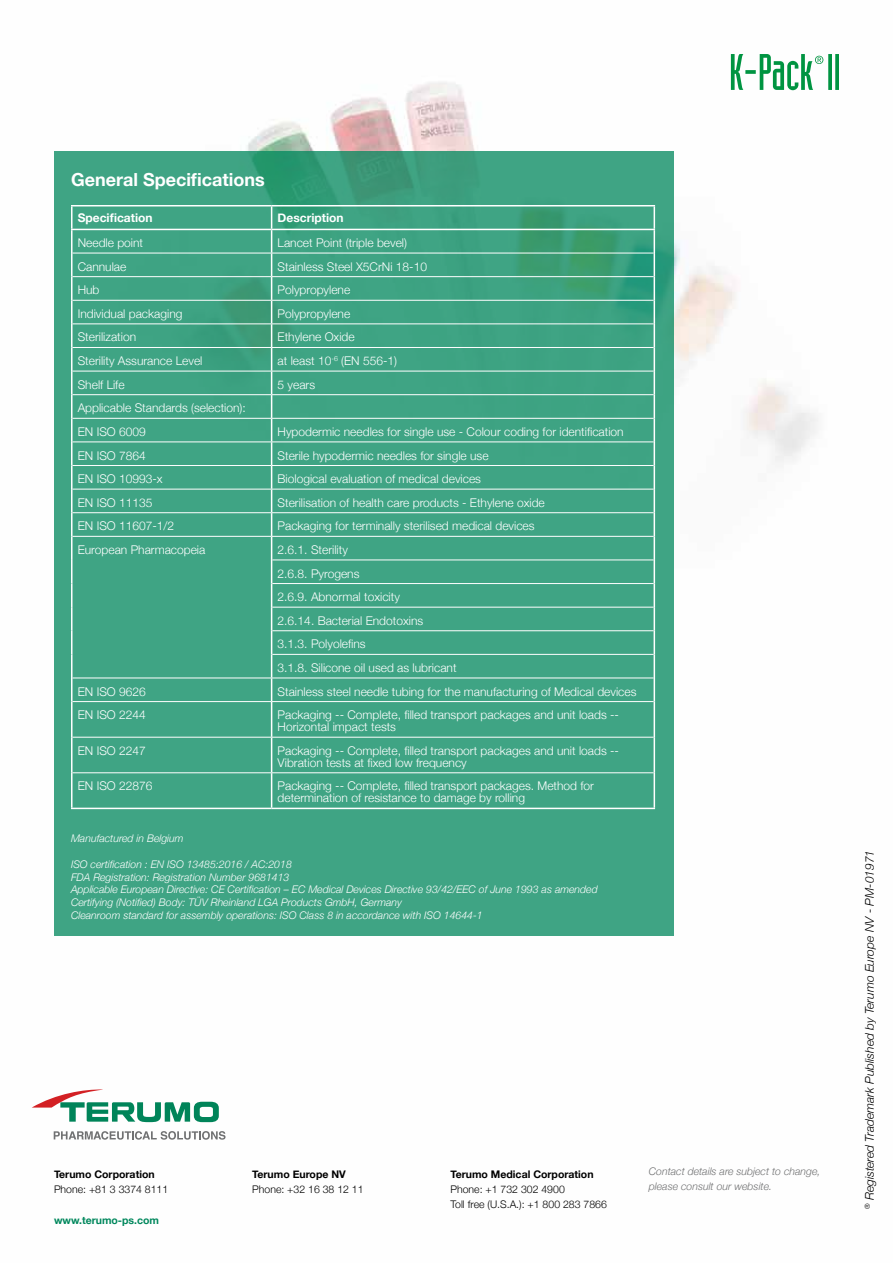
<style>
.page{position:relative;width:893px;height:1263px;background:#fff}
.page>*{position:absolute;margin:0;border:0;box-sizing:border-box;transform-origin:0 0}
.t1{font:700 18px "Helvetica Neue";color:#fff}
.t2{font:300 12px/23.5px "Helvetica Neue";color:#fff}
.t3{font:italic 300 12px "Helvetica Neue";color:#000}
.t4{font:700 12px "Helvetica Neue";color:#fff}
.t5{font:italic 300 10.5px/12.8px "Helvetica Neue";color:#fff}
.t6{font:300 10.5px/15px "Helvetica Neue";color:#000}
.t7{font:italic 300 10.5px/15px "Helvetica Neue";color:#707172}
.t8{font:700 10.5px "Helvetica Neue";color:#000}
.t9{font:700 10.5px "Helvetica Neue";color:#00875c}
</style>
<div class="page">
<img style="left:53px;top:54px;width:771px;height:1086px">
<svg style="left:835px;top:54px;width:4px;height:36px"></svg>
<svg style="left:828px;top:54px;width:4px;height:36px"></svg>
<svg style="left:731px;top:54px;width:92px;height:36px"></svg>
<svg style="left:54px;top:152px;width:619px;height:784px;background:#40a484"></svg>
<hr style="left:71px;top:230px;width:2px;height:23px;background:#fff">
<hr style="left:71px;top:253px;width:2px;height:24px;background:#fff">
<hr style="left:71px;top:277px;width:2px;height:23px;background:#fff">
<hr style="left:71px;top:300px;width:2px;height:24px;background:#fff">
<hr style="left:71px;top:324px;width:2px;height:23px;background:#fff">
<hr style="left:71px;top:347px;width:2px;height:24px;background:#fff">
<hr style="left:71px;top:371px;width:2px;height:24px;background:#fff">
<hr style="left:71px;top:395px;width:2px;height:23px;background:#fff">
<hr style="left:71px;top:418px;width:2px;height:24px;background:#fff">
<hr style="left:71px;top:442px;width:2px;height:23px;background:#fff">
<hr style="left:71px;top:465px;width:2px;height:24px;background:#fff">
<hr style="left:71px;top:489px;width:2px;height:24px;background:#fff">
<hr style="left:71px;top:513px;width:2px;height:23px;background:#fff">
<hr style="left:71px;top:536px;width:2px;height:24px;background:#fff">
<hr style="left:71px;top:560px;width:2px;height:23px;background:#fff">
<hr style="left:71px;top:583px;width:2px;height:24px;background:#fff">
<hr style="left:71px;top:607px;width:2px;height:24px;background:#fff">
<hr style="left:71px;top:631px;width:2px;height:23px;background:#fff">
<hr style="left:71px;top:654px;width:2px;height:24px;background:#fff">
<hr style="left:71px;top:678px;width:2px;height:23px;background:#fff">
<hr style="left:71px;top:701px;width:2px;height:36px;background:#fff">
<hr style="left:654px;top:701px;width:1px;height:36px;background:#fff">
<hr style="left:71px;top:737px;width:2px;height:36px;background:#fff">
<hr style="left:654px;top:737px;width:1px;height:36px;background:#fff">
<hr style="left:71px;top:773px;width:2px;height:35px;background:#fff">
<hr style="left:654px;top:773px;width:1px;height:35px;background:#fff">
<hr style="left:71px;top:808px;width:201px;height:1px;background:#fff">
<hr style="left:272px;top:808px;width:383px;height:1px;background:#fff">
<hr style="left:71px;top:205px;width:201px;height:1px;background:#fff">
<hr style="left:71px;top:206px;width:2px;height:23px;background:#fff">
<hr style="left:272px;top:205px;width:383px;height:1px;background:#fff">
<svg style="left:654px;top:206px;width:1px;height:495px"></svg>
<hr style="left:71px;top:229px;width:201px;height:1px;background:#fff">
<hr style="left:272px;top:229px;width:383px;height:1px;background:#fff">
<svg style="left:271px;top:206px;width:1px;height:495px"></svg>
<hr style="left:271px;top:702px;width:1px;height:35px;background:#fff">
<hr style="left:271px;top:737px;width:1px;height:35px;background:#fff">
<hr style="left:271px;top:773px;width:1px;height:35px;background:#fff">
<hr style="left:73px;top:253px;width:199px;height:1px;background:#fff">
<hr style="left:272px;top:253px;width:382px;height:1px;background:#fff">
<hr style="left:73px;top:276px;width:199px;height:1px;background:#fff">
<hr style="left:272px;top:276px;width:382px;height:1px;background:#fff">
<hr style="left:73px;top:300px;width:199px;height:1px;background:#fff">
<hr style="left:272px;top:300px;width:382px;height:1px;background:#fff">
<hr style="left:73px;top:323px;width:199px;height:1px;background:#fff">
<hr style="left:272px;top:323px;width:382px;height:1px;background:#fff">
<hr style="left:73px;top:347px;width:199px;height:1px;background:#fff">
<hr style="left:272px;top:347px;width:382px;height:1px;background:#fff">
<hr style="left:73px;top:371px;width:199px;height:1px;background:#fff">
<hr style="left:272px;top:371px;width:382px;height:1px;background:#fff">
<hr style="left:73px;top:394px;width:199px;height:1px;background:#fff">
<hr style="left:272px;top:394px;width:382px;height:1px;background:#fff">
<hr style="left:73px;top:418px;width:199px;height:1px;background:#fff">
<hr style="left:272px;top:418px;width:382px;height:1px;background:#fff">
<hr style="left:73px;top:441px;width:199px;height:1px;background:#fff">
<hr style="left:272px;top:441px;width:382px;height:1px;background:#fff">
<hr style="left:73px;top:465px;width:199px;height:1px;background:#fff">
<hr style="left:272px;top:465px;width:382px;height:1px;background:#fff">
<hr style="left:73px;top:489px;width:199px;height:1px;background:#fff">
<hr style="left:272px;top:489px;width:382px;height:1px;background:#fff">
<hr style="left:73px;top:512px;width:199px;height:1px;background:#fff">
<hr style="left:272px;top:512px;width:382px;height:1px;background:#fff">
<hr style="left:73px;top:536px;width:199px;height:1px;background:#fff">
<hr style="left:272px;top:536px;width:382px;height:1px;background:#fff">
<hr style="left:272px;top:559px;width:382px;height:1px;background:#fff">
<hr style="left:272px;top:583px;width:382px;height:1px;background:#fff">
<hr style="left:272px;top:607px;width:382px;height:1px;background:#fff">
<hr style="left:272px;top:630px;width:382px;height:1px;background:#fff">
<hr style="left:272px;top:654px;width:382px;height:1px;background:#fff">
<hr style="left:73px;top:678px;width:199px;height:1px;background:#fff">
<hr style="left:272px;top:678px;width:382px;height:1px;background:#fff">
<hr style="left:73px;top:701px;width:199px;height:1px;background:#fff">
<hr style="left:272px;top:701px;width:382px;height:1px;background:#fff">
<hr style="left:73px;top:737px;width:199px;height:1px;background:#fff">
<hr style="left:272px;top:737px;width:382px;height:1px;background:#fff">
<hr style="left:73px;top:772px;width:199px;height:1px;background:#fff">
<hr style="left:272px;top:772px;width:382px;height:1px;background:#fff">
<svg style="left:54px;top:1131px;width:172px;height:9px"></svg>
<svg style="left:32px;top:1089px;width:187px;height:33px"></svg>
<h1 class="t1" style="left:71px;top:166px;width:195px">General Specifications</h1>
<p class="t4" style="left:78px;top:208px;width:76px">Specification</p>
<p class="t4" style="left:278px;top:208px;width:67px">Description</p>
<p class="t2" style="left:78px;top:230px;width:67px">Needle point</p>
<p class="t2" style="left:278px;top:230px;width:131px">Lancet Point (triple bevel)</p>
<p class="t2" style="left:78px;top:254px;width:50px">Cannulae</p>
<p class="t2" style="left:278px;top:254px;width:151px">Stainless Steel X5CrNi 18-10</p>
<p class="t2" style="left:78px;top:277px;width:23px">Hub</p>
<p class="t2" style="left:278px;top:277px;width:74px">Polypropylene</p>
<p class="t2" style="left:78px;top:301px;width:106px">Individual packaging</p>
<p class="t2" style="left:278px;top:301px;width:74px">Polypropylene</p>
<p class="t2" style="left:78px;top:325px;width:60px">Sterilization</p>
<p class="t2" style="left:278px;top:325px;width:79px">Ethylene Oxide</p>
<p class="t2" style="left:78px;top:348px;width:126px">Sterility Assurance Level</p>
<p class="t2" style="left:278px;top:348px;width:121px">at least 10<sup>-6</sup> (EN 556-1)</p>
<p class="t2" style="left:78px;top:372px;width:48px">Shelf Life</p>
<p class="t2" style="left:278px;top:372px;width:39px">5 years</p>
<p class="t2" style="left:78px;top:395px;width:170px">Applicable Standards (selection):<br>EN ISO 6009</p>
<p class="t2" style="left:278px;top:419px;width:348px">Hypodermic needles for single use - Colour coding for identification</p>
<p class="t2" style="left:78px;top:443px;width:70px">EN ISO 7864</p>
<p class="t2" style="left:278px;top:443px;width:212px">Sterile hypodermic needles for single use</p>
<p class="t2" style="left:78px;top:466px;width:86px">EN ISO 10993-x</p>
<p class="t2" style="left:278px;top:466px;width:205px">Biological evaluation of medical devices</p>
<p class="t2" style="left:78px;top:490px;width:76px">EN ISO 11135</p>
<p class="t2" style="left:278px;top:490px;width:269px">Sterilisation of health care products - Ethylene oxide</p>
<p class="t2" style="left:78px;top:513px;width:98px">EN ISO 11607-1/2</p>
<p class="t2" style="left:278px;top:513px;width:258px">Packaging for terminally sterilised medical devices</p>
<p class="t2" style="left:78px;top:537px;width:129px">European Pharmacopeia</p>
<p class="t2" style="left:278px;top:537px;width:180px">2.6.1. Sterility<br>2.6.8. Pyrogens<br>2.6.9. Abnormal toxicity<br>2.6.14. Bacterial Endotoxins<br>3.1.3. Polyolefins<br>3.1.8. Silicone oil used as lubricant</p>
<p class="t2" style="left:78px;top:679px;width:70px">EN ISO 9626</p>
<p class="t2" style="left:278px;top:679px;width:360px">Stainless steel needle tubing for the manufacturing of Medical devices</p>
<p class="t2" style="left:78px;top:702px;width:70px">EN ISO 2244</p>
<p class="t2" style="left:278px;top:708px;width:343px;line-height:12px">Packaging -- Complete, filled transport packages and unit loads --<br>Horizontal impact tests</p>
<p class="t2" style="left:78px;top:738px;width:70px">EN ISO 2247</p>
<p class="t2" style="left:278px;top:744px;width:343px;line-height:12px">Packaging -- Complete, filled transport packages and unit loads --<br>Vibration tests at fixed low frequency</p>
<p class="t2" style="left:78px;top:773px;width:76px">EN ISO 22876</p>
<p class="t2" style="left:278px;top:779px;width:318px;line-height:12px">Packaging -- Complete, filled transport packages. Method for determination of resistance to damage by rolling</p>
<p class="t5" style="left:71px;top:832px;width:114px">Manufactured in Belgium</p>
<p class="t5" style="left:71px;top:857px;width:528px">ISO certification : EN ISO 13485:2016 / AC:2018<br>FDA Registration: Registration Number 9681413<br>Applicable European Directive: CE Certification – EC Medical Devices Directive 93/42/EEC of June 1993 as amended Certifying (Notified) Body: TÜV Rheinland LGA Products GmbH, Germany<br>Cleanroom standard for assembly operations: ISO Class 8 in accordance with ISO 14644-1</p>
<p class="t8" style="left:54px;top:1166px;width:102px">Terumo Corporation</p>
<p class="t6" style="left:54px;top:1181px;width:116px">Phone: +81 3 3374 8111</p>
<p class="t9" style="left:54px;top:1212px;width:107px">www.terumo-ps.com</p>
<p class="t8" style="left:252px;top:1166px;width:95px">Terumo Europe NV</p>
<p class="t6" style="left:252px;top:1181px;width:113px">Phone: +32 16 38 12 11</p>
<p class="t8" style="left:451px;top:1166px;width:145px">Terumo Medical Corporation</p>
<p class="t6" style="left:451px;top:1181px;width:158px">Phone: +1 732 302 4900<br>Toll free (U.S.A.): +1 800 283 7866</p>
<p class="t7" style="left:649px;top:1163px;width:173px">Contact details are subject to change, please consult our website.</p>
<p class="t3" style="left:860px;top:1209px;width:360px;rotate:-90deg"><sup>®</sup> Registered Trademark Published by Terumo Europe NV - PM-01971</p>
</div>
